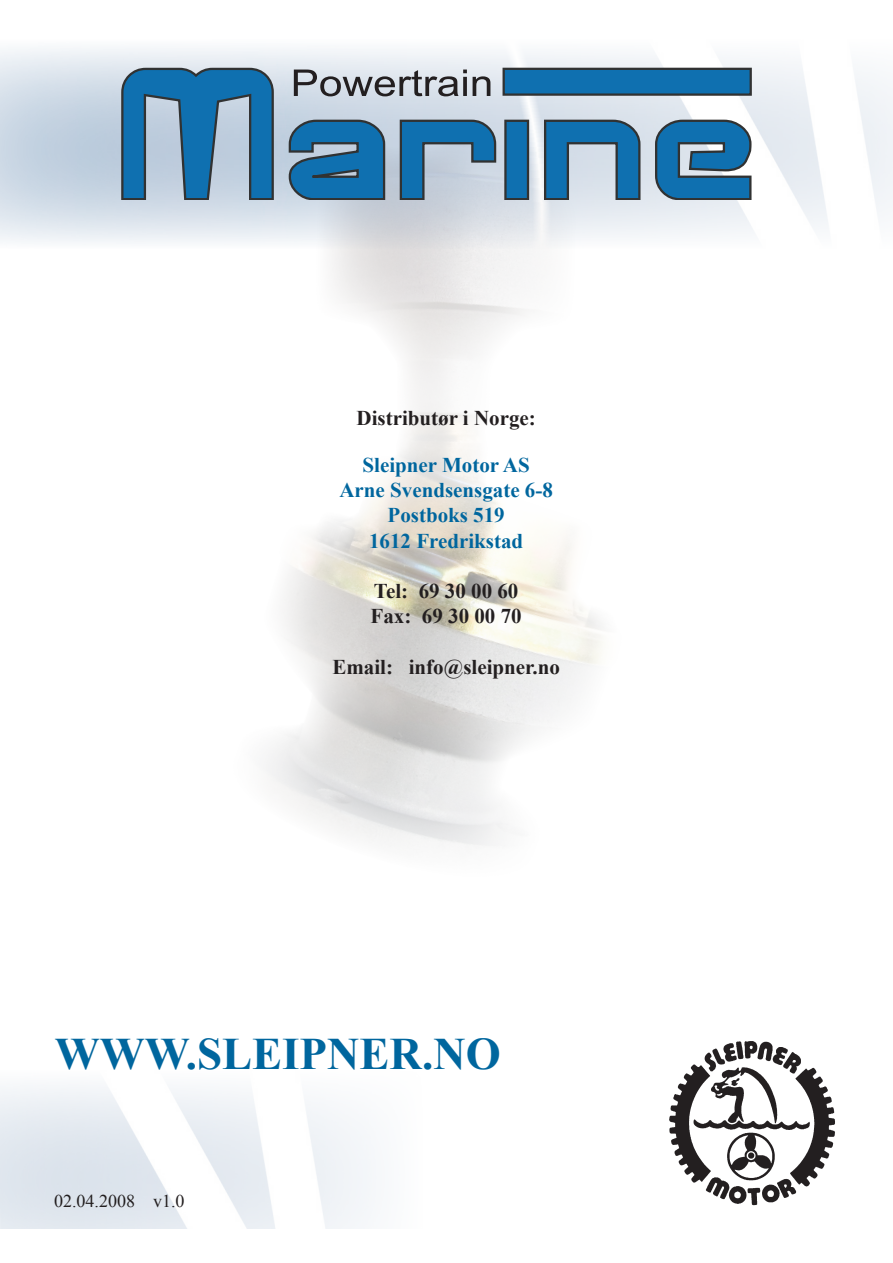
<style>
.page{position:relative;width:893px;height:1263px;background:#fff}
.page>*{position:absolute;margin:0;border:0;box-sizing:border-box;transform-origin:0 0}
.t1{font:700 45px "Times New Roman";color:#00669e}
.t2{font:700 21px "Times New Roman";color:#231f20}
.t3{font:700 21px "Times New Roman";color:#00669e}
.t4{font:18px "Times New Roman";color:#231f20}
</style>
<div class="page">
<img style="left:265px;top:249px;width:338px;height:597px">
<img style="left:0;top:48px;width:893px;height:201px">
<svg style="left:504px;top:120px;width:25px;height:79px;background:#186496"></svg>
<svg style="left:543px;top:118px;width:99px;height:81px;background:#5f93b6"></svg>
<svg style="left:654px;top:118px;width:99px;height:81px;background:#4281ab"></svg>
<div style="left:504px;top:69px;width:247px;height:26px;background:#0f70b0"></div>
<div style="left:502px;top:68px;width:250px;height:28px;border:2px solid #313232"></div>
<svg style="left:120px;top:67px;width:377px;height:132px;background:#6f9bba"></svg>
<img style="left:669px;top:1041px;width:166px;height:165px">
<p class="t2" style="left:357px;top:404px;width:181px">Distributør i Norge:</p>
<p class="t3" style="left:363px;top:450px;width:169px">Sleipner Motor AS</p>
<p class="t3" style="left:339px;top:476px;width:215px">Arne Svendsensgate 6-8</p>
<p class="t3" style="left:388px;top:501px;width:119px">Postboks 519</p>
<p class="t3" style="left:369px;top:526px;width:156px">1612 Fredrikstad</p>
<p class="t2" style="left:374px;top:576px;width:146px">Tel: 69 30 00 60</p>
<p class="t2" style="left:371px;top:602px;width:153px">Fax: 69 30 00 70</p>
<p class="t2" style="left:332px;top:652px;width:229px">Email: info@sleipner.no</p>
<p class="t1" style="left:55px;top:1023px;width:447px">WWW.SLEIPNER.NO</p>
<p class="t4" style="left:54px;top:1189px;width:132px">02.04.2008 v1.0</p>
</div>
